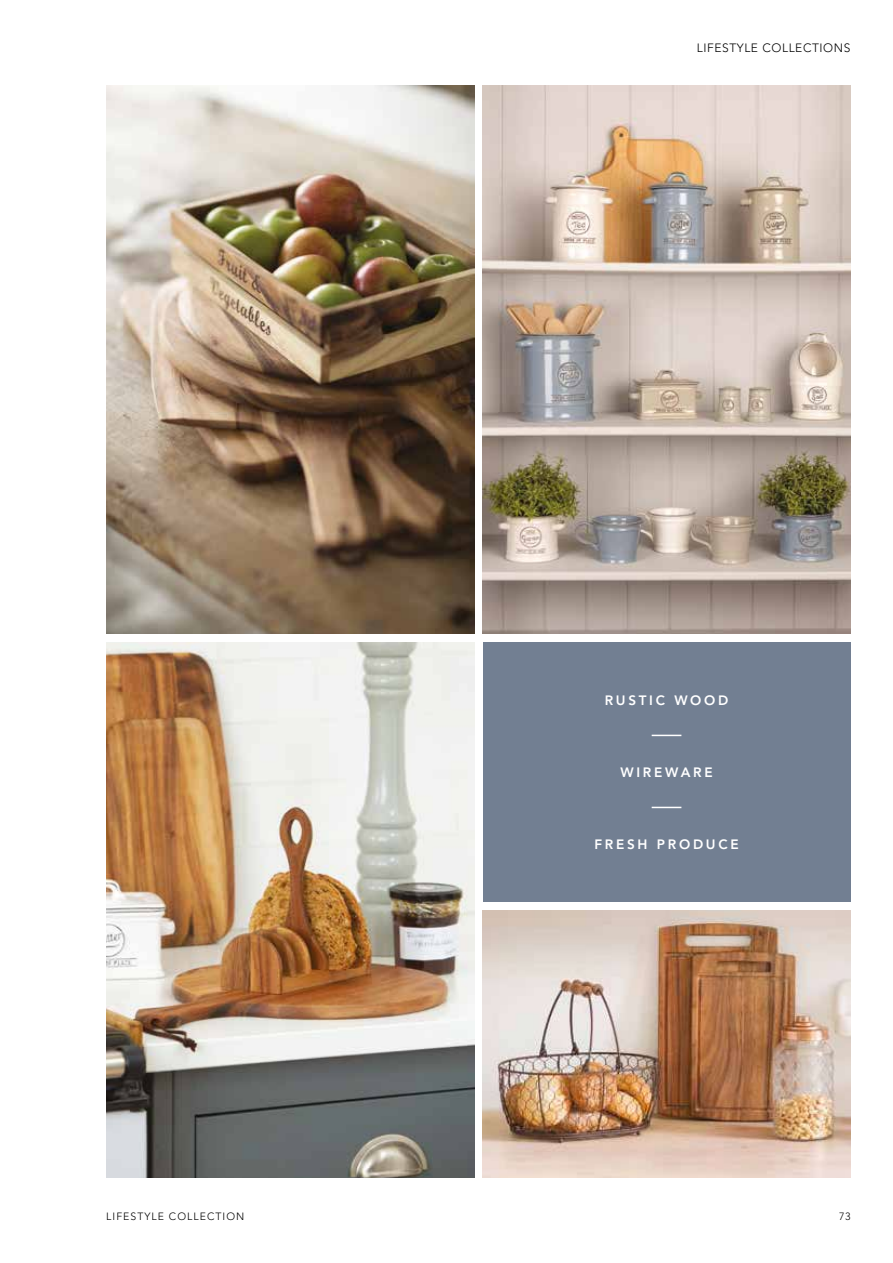
<style>
.page{position:relative;width:893px;height:1263px;background:#fff}
.page>*{position:absolute;margin:0;border:0;box-sizing:border-box;transform-origin:0 0}
.t1{font:800 13.5px "Avenir LT Std";letter-spacing:.2em;color:#fff}
.t2{font:300 12px "Avenir LT Std";letter-spacing:.05em;color:#000}
.t3{font:300 10.5px "Avenir LT Std";letter-spacing:.1em;color:#000}
</style>
<div class="page">
<div style="left:483px;top:642px;width:367px;height:259px;background:#727f92"></div>
<svg style="left:652px;top:735px;width:29px;height:1px"></svg>
<svg style="left:652px;top:807px;width:29px;height:1px"></svg>
<img style="left:483px;top:910px;width:367px;height:268px">
<img style="left:483px;top:85px;width:367px;height:549px">
<img style="left:106px;top:85px;width:368px;height:549px">
<img style="left:106px;top:642px;width:368px;height:536px">
<p class="t2" style="left:697px;top:40px;width:155px">LIFESTYLE COLLECTIONS</p>
<p class="t1" style="left:605px;top:692px;width:125px">RUSTIC WOOD</p>
<p class="t1" style="left:620px;top:764px;width:94px">WIREWARE</p>
<p class="t1" style="left:594px;top:836px;width:146px">FRESH PRODUCE</p>
<p class="t3" style="left:106px;top:1211px;width:140px">LIFESTYLE COLLECTION</p>
<p class="t3" style="left:839px;top:1211px;width:13px">73</p>
</div>
